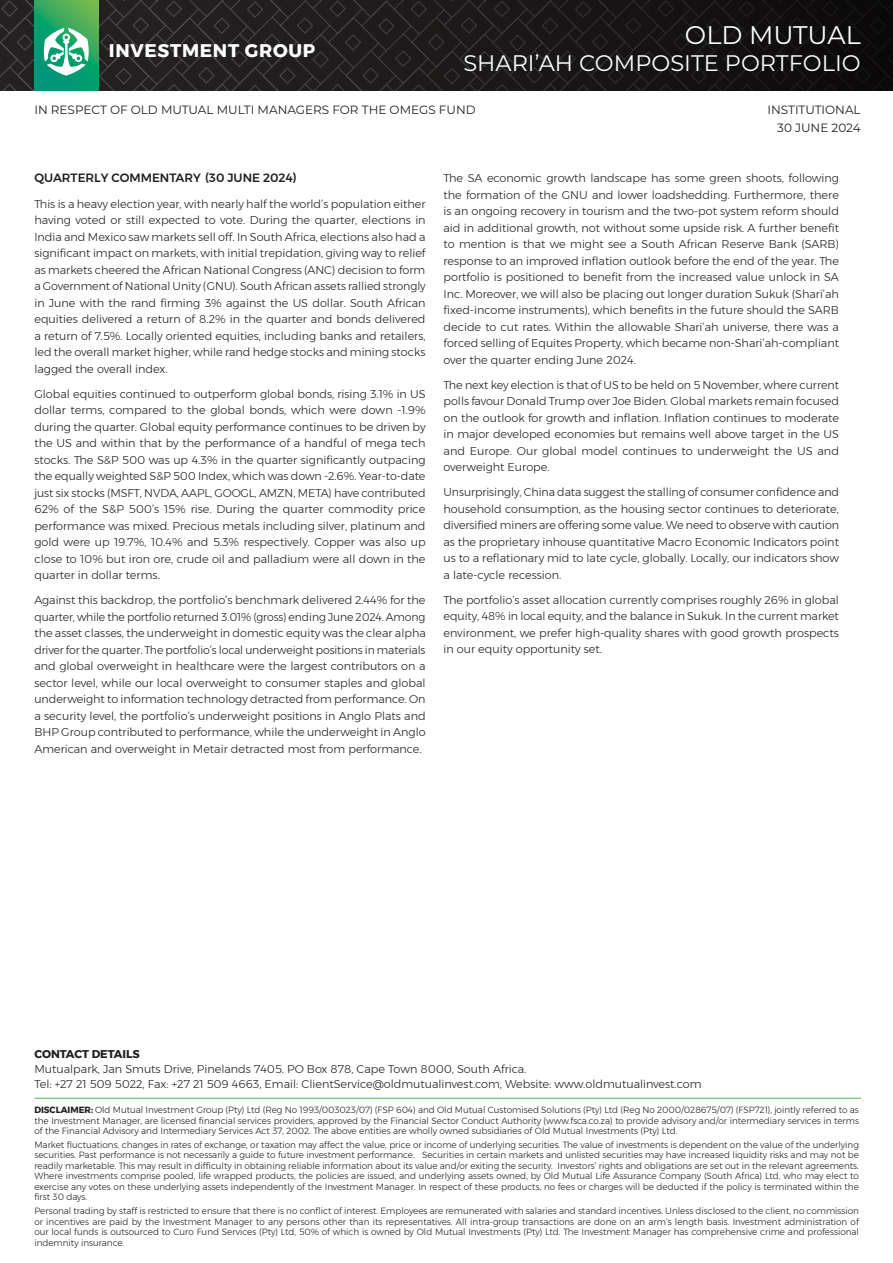
<style>
.page{position:relative;width:893px;height:1263px;background:#fff}
.page>*{position:absolute;margin:0;border:0;box-sizing:border-box;transform-origin:0 0}
.t1{font:25.5px "Montserrat";color:#fff}
.t2{font:22.5px "Montserrat";color:#fff}
.t3{font:700 18.3px "Montserrat";letter-spacing:.04em;color:#fff}
.t4{font:12px "Montserrat";color:#231f20}
.t5{font:500 12px "Montserrat";color:#231f20}
.t6{font:300 11.25px/16.5px "Montserrat";color:#231f20;text-align:justify}
.t7{font:700 11.25px "Montserrat";color:#231f20}
.t8{font:300 9px/10.5px "Montserrat";color:#231f20;text-align:justify}
.s1{font-weight:700}
</style>
<div class="page">
<svg style="left:0;top:0;width:893px;height:90px;background:#1d1a1b"></svg>
<svg style="left:34px;top:0;width:64px;height:91px;background:#26a465"></svg>
<svg style="left:44px;top:28px;width:45px;height:48px"></svg>
<hr style="left:34px;top:1098px;width:827px;height:1px;background:#51b848">
<p class="t3" style="left:109px;top:36px;width:208px">INVESTMENT GROUP</p>
<p class="t1" style="left:685px;top:17px;width:177px">OLD MUTUAL</p>
<p class="t2" style="left:463px;top:47px;width:399px">SHARI’AH COMPOSITE PORTFOLIO</p>
<p class="t4" style="left:34px;top:101px;width:443px">IN RESPECT OF OLD MUTUAL MULTI MANAGERS FOR THE OMEGS FUND</p>
<p class="t4" style="left:767px;top:101px;width:95px">INSTITUTIONAL</p>
<p class="t4" style="left:777px;top:120px;width:85px">30 JUNE 2024</p>
<p class="t5" style="left:34px;top:169px;width:264px">QUARTERLY COMMENTARY (30 JUNE 2024)</p>
<p class="t6" style="left:34px;top:195px;width:393px">This is a heavy election year, with nearly half the world’s population either having voted or still expected to vote. During the quarter, elections in India and Mexico saw markets sell off. In South Africa, elections also had a significant impact on markets, with initial trepidation, giving way to relief as markets cheered the African National Congress (ANC) decision to form a Government of National Unity (GNU). South African assets rallied strongly in June with the rand firming 3% against the US dollar. South African equities delivered a return of 8.2% in the quarter and bonds delivered a return of 7.5%. Locally oriented equities, including banks and retailers, led the overall market higher, while rand hedge stocks and mining stocks lagged the overall index.</p>
<p class="t6" style="left:34px;top:385px;width:393px">Global equities continued to outperform global bonds, rising 3.1% in US dollar terms, compared to the global bonds, which were down -1.9% during the quarter. Global equity performance continues to be driven by the US and within that by the performance of a handful of mega tech stocks. The S&amp;P 500 was up 4.3% in the quarter significantly outpacing the equally weighted S&amp;P 500 Index, which was down -2.6%. Year-to-date just six stocks (MSFT, NVDA, AAPL, GOOGL, AMZN, META) have contributed 62% of the S&amp;P 500’s 15% rise. During the quarter commodity price performance was mixed. Precious metals including silver, platinum and gold were up 19.7%, 10.4% and 5.3% respectively. Copper was also up close to 10% but iron ore, crude oil and palladium were all down in the quarter in dollar terms.</p>
<p class="t6" style="left:34px;top:592px;width:393px">Against this backdrop, the portfolio’s benchmark delivered 2.44% for the quarter, while the portfolio returned 3.01% (gross) ending June 2024. Among the asset classes, the underweight in domestic equity was the clear alpha driver for the quarter. The portfolio’s local underweight positions in materials and global overweight in healthcare were the largest contributors on a sector level, while our local overweight to consumer staples and global underweight to information technology detracted from performance. On a security level, the portfolio’s underweight positions in Anglo Plats and BHP Group contributed to performance, while the underweight in Anglo American and overweight in Metair detracted most from performance.</p>
<p class="t6" style="left:443px;top:170px;width:397px">The SA economic growth landscape has some green shoots, following the formation of the GNU and lower loadshedding. Furthermore, there is an ongoing recovery in tourism and the two-pot system reform should aid in additional growth, not without some upside risk. A further benefit to mention is that we might see a South African Reserve Bank (SARB) response to an improved inflation outlook before the end of the year. The portfolio is positioned to benefit from the increased value unlock in SA Inc. Moreover, we will also be placing out longer duration Sukuk (Shari’ah fixed-income instruments), which benefits in the future should the SARB decide to cut rates. Within the allowable Shari’ah universe, there was a forced selling of Equites Property, which became non-Shari’ah-compliant over the quarter ending June 2024.</p>
<p class="t6" style="left:443px;top:376px;width:397px">The next key election is that of US to be held on 5 November, where current polls favour Donald Trump over Joe Biden. Global markets remain focused on the outlook for growth and inflation. Inflation continues to moderate in major developed economies but remains well above target in the US and Europe. Our global model continues to underweight the US and overweight Europe.</p>
<p class="t6" style="left:443px;top:484px;width:397px">Unsurprisingly, China data suggest the stalling of consumer confidence and household consumption, as the housing sector continues to deteriorate, diversified miners are offering some value. We need to observe with caution as the proprietary inhouse quantitative Macro Economic Indicators point us to a reflationary mid to late cycle, globally. Locally, our indicators show a late-cycle recession.</p>
<p class="t6" style="left:443px;top:591px;width:397px">The portfolio’s asset allocation currently comprises roughly 26% in global equity, 48% in local equity, and the balance in Sukuk. In the current market environment, we prefer high-quality shares with good growth prospects in our equity opportunity set.</p>
<p class="t7" style="left:34px;top:1045px;width:107px">CONTACT DETAILS</p>
<p class="t6" style="left:34px;top:1060px;width:493px">Mutualpark, Jan Smuts Drive, Pinelands 7405. PO Box 878, Cape Town 8000, South Africa.</p>
<p class="t6" style="left:34px;top:1075px;width:669px">Tel: +27 21 509 5022, Fax: +27 21 509 4663, Email: ClientService@oldmutualinvest.com, Website: www.oldmutualinvest.com</p>
<p class="t8" style="left:34px;top:1104px;width:826px"><span class="s1">DISCLAIMER:</span> Old Mutual Investment Group (Pty) Ltd (Reg No 1993/003023/07) (FSP 604) and Old Mutual Customised Solutions (Pty) Ltd (Reg No 2000/028675/07) (FSP721), jointly referred to as the Investment Manager, are licensed financial services providers, approved by the Financial Sector Conduct Authority (www.fsca.co.za) to provide advisory and/or intermediary services in terms of the Financial Advisory and Intermediary Services Act 37, 2002. The above entities are wholly owned subsidiaries of Old Mutual Investments (Pty) Ltd.</p>
<p class="t8" style="left:34px;top:1139px;width:826px">Market fluctuations, changes in rates of exchange, or taxation may affect the value, price or income of underlying securities. The value of investments is dependent on the value of the underlying securities. Past performance is not necessarily a guide to future investment performance. Securities in certain markets and unlisted securities may have increased liquidity risks and may not be readily marketable. This may result in difficulty in obtaining reliable information about its value and/or exiting the security. Investors’ rights and obligations are set out in the relevant agreements.<br>Where investments comprise pooled, life wrapped products, the policies are issued, and underlying assets owned, by Old Mutual Life Assurance Company (South Africa) Ltd, who may elect to exercise any votes on these underlying assets independently of the Investment Manager. In respect of these products, no fees or charges will be deducted if the policy is terminated within the first 30 days.</p>
<p class="t8" style="left:34px;top:1206px;width:826px">Personal trading by staff is restricted to ensure that there is no conflict of interest. Employees are remunerated with salaries and standard incentives. Unless disclosed to the client, no commission or incentives are paid by the Investment Manager to any persons other than its representatives. All intra-group transactions are done on an arm’s length basis. Investment administration of our local funds is outsourced to Curo Fund Services (Pty) Ltd, 50% of which is owned by Old Mutual Investments (Pty) Ltd. The Investment Manager has comprehensive crime and professional indemnity insurance.</p>
</div>
